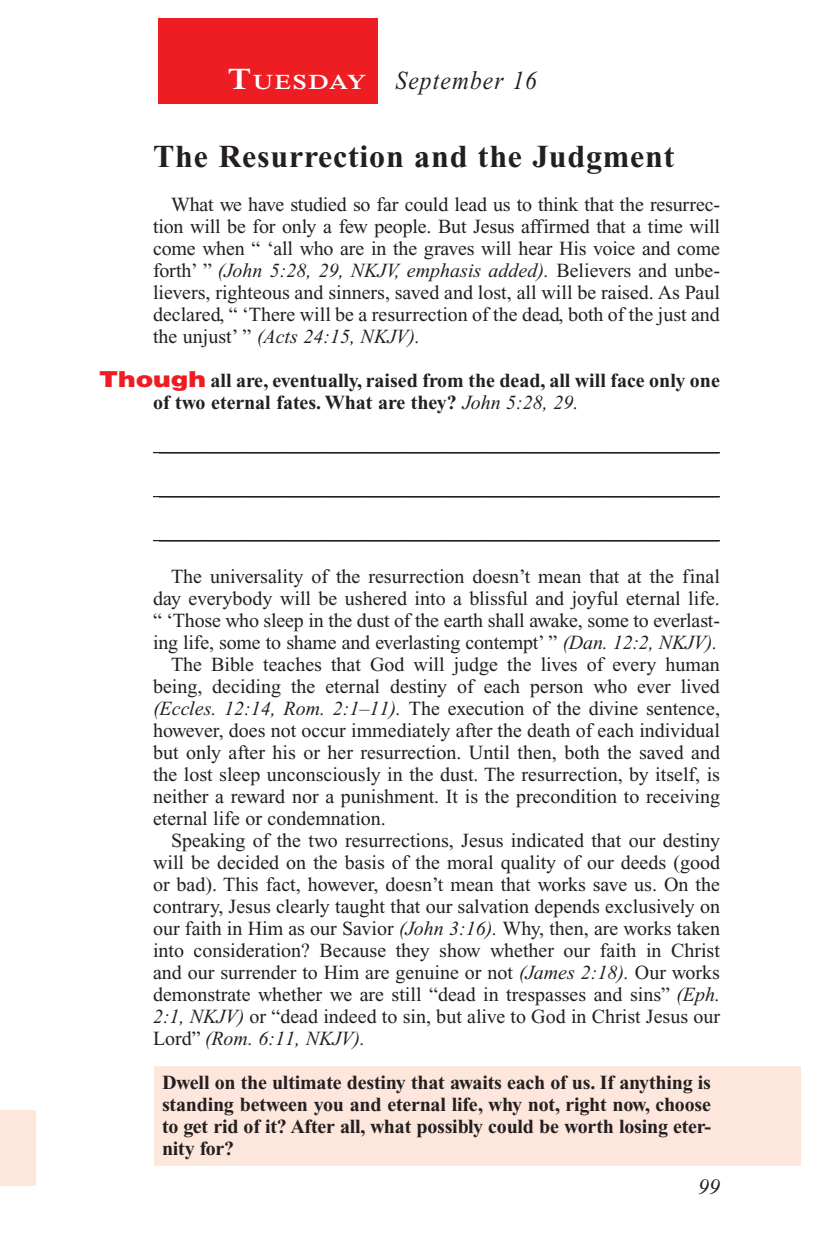
<style>
.page{position:relative;width:819px;height:1260px;background:#fff}
.page>*{position:absolute;margin:0;border:0;box-sizing:border-box;transform-origin:0 0}
.Head{font:700 32px "Times New Roman PS Std";letter-spacing:.025em;color:#231f20}
.Lesson_Dates{font:italic 26px "Times New Roman PS Std";letter-spacing:.05em;color:#231f20;scale:.9 1}
.t1{font:italic 22px "Times New Roman PS Std";color:#231f20}
.Daily_Header{font:600 21px "Times NRMT Std";letter-spacing:.07em;color:#fff;scale:1.1 1}
.Body{font:20px/22px "Times New Roman PS Std";color:#231f20;text-align:justify}
.x-screened_box-text{font:700 20px/22px "Times New Roman PS Std";letter-spacing:-.01em;color:#231f20;text-align:justify}
.Blank_Lines{font:20px "Times New Roman PS Std";color:#231f20}
.Question{font:700 20px/22px "Times New Roman PS Std";color:#231f20}
.s1{font-size:30px}
.s2{font-style:italic}
.s3{font-family:"Helvetica LT Std";font-weight:900;font-size:22px;color:#ee1d23}
.s4{font-weight:400;font-style:italic}
</style>
<div class="page">
<div style="left:158px;top:18px;width:220px;height:86px;background:#ee1d23"></div>
<div style="left:155px;top:1066px;width:646px;height:100px;background:#fde7dc"></div>
<div style="left:0;top:1111px;width:36px;height:75px;background:#fde7dc"></div>
<hr style="left:153px;top:452px;width:567px;height:1px;background:#231f20">
<hr style="left:153px;top:496px;width:567px;height:1px;background:#231f20">
<hr style="left:153px;top:540px;width:567px;height:1px;background:#231f20">
<p class="Daily_Header" style="left:228px;top:70px;width:127px"><span class="s1">T</span>UESDAY</p>
<p class="Lesson_Dates" style="left:396px;top:66px;width:159px">September 16</p>
<p class="Head" style="left:153px;top:138px;width:523px">The Resurrection and the Judgment</p>
<p class="Body" style="left:153px;top:193px;width:569px;text-indent:18px">What we have studied so far could lead us to think that the resurrec&shy;tion will be for only a few people. But Jesus affirmed that a time will come when “ ‘all who are in the graves will hear His voice and come forth’ ” <span class="s2">(John 5:28, 29, NKJV, emphasis added).</span> Believers and unbe&shy;lievers, righteous and sinners, saved and lost, all will be raised. As Paul declared, “ ‘There will be a resurrection of the dead, both of the just and the unjust’ ” <span class="s2">(Acts 24:15, NKJV).</span></p>
<p class="Question" style="left:153px;top:369px;width:568px;text-indent:-54px"><span class="s3">Though</span> all are, eventually, raised from the dead, all will face only one of two eternal fates. What are they? <span class="s4">John 5:28, 29.</span></p>
<p class="Blank_Lines" style="left:159px;top:433px;width:561px">________________________________________________________</p>
<p class="Blank_Lines" style="left:159px;top:477px;width:561px">________________________________________________________</p>
<p class="Blank_Lines" style="left:159px;top:521px;width:561px">________________________________________________________</p>
<p class="Body" style="left:153px;top:565px;width:568px;text-indent:18px">The universality of the resurrection doesn’t mean that at the final day everybody will be ushered into a blissful and joyful eternal life. “ ‘Those who sleep in the dust of the earth shall awake, some to everlast&shy;ing life, some to shame and everlasting contempt’ ” <span class="s2">(Dan. 12:2, NKJV).</span></p>
<p class="Body" style="left:153px;top:653px;width:569px;text-indent:18px">The Bible teaches that God will judge the lives of every human being, deciding the eternal destiny of each person who ever lived <span class="s2">(Eccles. 12:14, Rom. 2:1–11).</span> The execution of the divine sentence, however, does not occur immediately after the death of each individual but only after his or her resurrection. Until then, both the saved and the lost sleep unconsciously in the dust. The resurrection, by itself, is neither a reward nor a punishment. It is the precondition to receiving eternal life or condemnation.</p>
<p class="Body" style="left:153px;top:829px;width:569px;text-indent:18px">Speaking of the two resurrections, Jesus indicated that our destiny will be decided on the basis of the moral quality of our deeds (good or bad). This fact, however, doesn’t mean that works save us. On the contrary, Jesus clearly taught that our salvation depends exclusively on our faith in Him as our Savior <span class="s2">(John 3:16).</span> Why, then, are works taken into consideration? Because they show whether our faith in Christ and our surrender to Him are genuine or not <span class="s2">(James 2:18).</span> Our works demonstrate whether we are still “dead in trespasses and sins” <span class="s2">(Eph.<br>2:1, NKJV)</span> or “dead indeed to sin, but alive to God in Christ Jesus our Lord” <span class="s2">(Rom. 6:11, NKJV).</span></p>
<p class="x-screened_box-text" style="left:162px;top:1071px;width:551px">Dwell on the ultimate destiny that awaits each of us. If anything is standing between you and eternal life, why not, right now, choose to get rid of it? After all, what possibly could be worth losing eter&shy;nity for?</p>
<p class="t1" style="left:698px;top:1175px;width:23px">99</p>
</div>
